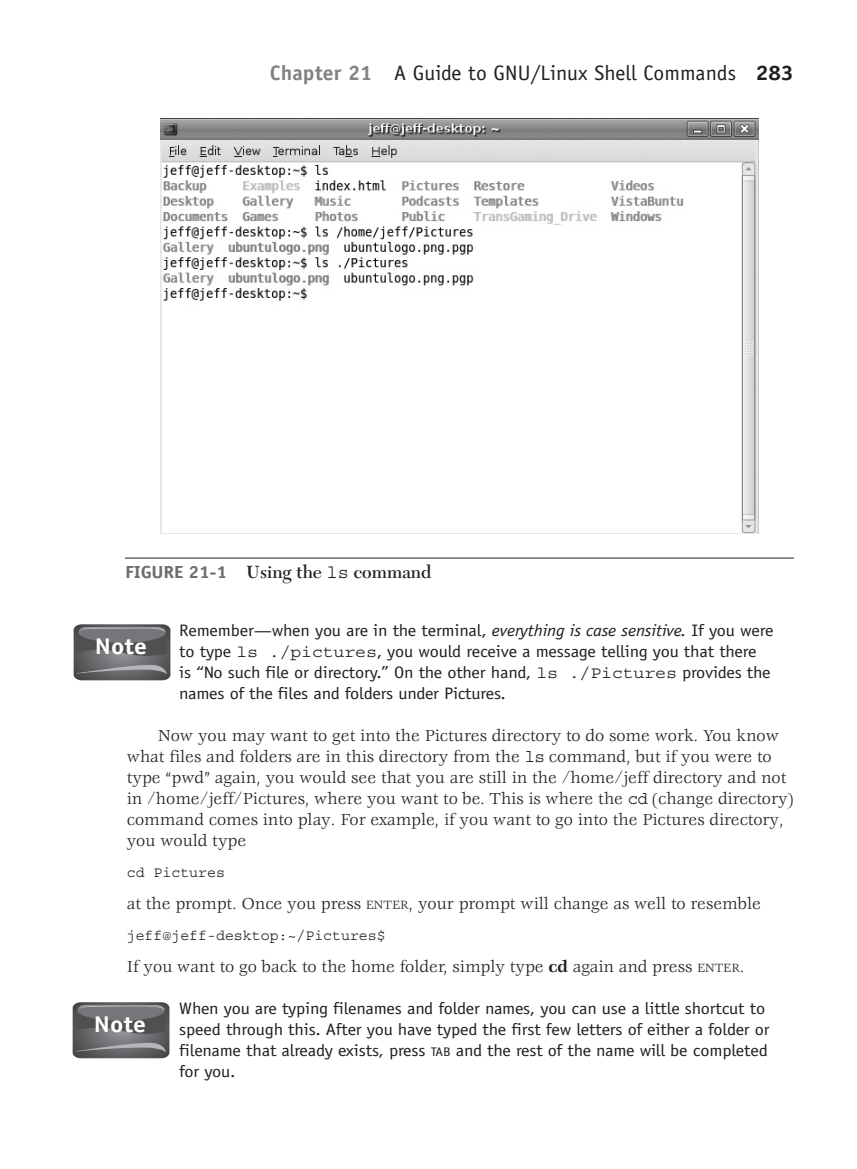
<style>
.page{position:relative;width:857px;height:1169px;background:#fff}
.page>*{position:absolute;margin:0;border:0;box-sizing:border-box;transform-origin:0 0}
.t1{font:700 22.75px "Officina Sans";color:#fff;scale:1.13 1}
.t2{font:21px "Officina Sans";letter-spacing:.005em;color:#231f20}
.t3{font:600 18.38px "New Caledonia";color:#231f20}
.t4{font:17.5px/21px "Veljovic";color:#231f20}
.t5{font:16.62px/21px "Officina Sans";letter-spacing:-.01em;color:#231f20;scale:1.1 1}
.t6{font:14.88px "Courier";color:#231f20}
.s1{font-weight:700;color:#808285}
.s2{font-weight:700}
.s3{font-family:"Officina Sans";font-weight:700;font-size:17.5px;color:#6c6d70}
.s4{font-family:"Courier";font-weight:400}
.s5{font-style:italic}
.s6{font-family:"Courier"}
.s7{font-size:13.12px}
.s8{font-size:12.42px}
</style>
<div class="page">
<img style="left:161px;top:119px;width:597px;height:414px">
<hr style="left:125px;top:557px;width:668px;height:1px;background:#231f20">
<svg style="left:74px;top:624px;width:96px;height:56px;background:#696a6c"></svg>
<svg style="left:73px;top:1002px;width:96px;height:56px;background:#696a6c"></svg>
<p class="t2" style="left:270px;top:61px;width:525px"><span class="s1">Chapter 21</span> A Guide to GNU/Linux Shell Commands <span class="s2">283</span></p>
<p class="t3" style="left:125px;top:561px;width:308px"><span class="s3">FIGURE 21-1</span> Using the <span class="s4">ls</span> command</p>
<p class="t5" style="left:179px;top:619px;width:541px">Remember—when you are in the terminal, <span class="s5">everything is case sensitive.</span> If you were to type <span class="s6">ls ./pictures</span>, you would receive a message telling you that there<br>is “No such file or directory.” On the other hand, <span class="s6">ls ./Pictures</span> provides the names of the files and folders under Pictures.</p>
<p class="t4" style="left:127px;top:725px;width:668px;text-indent:32px">Now you may want to get into the Pictures directory to do some work. You know what files and folders are in this directory from the <span class="s6">ls</span> command, but if you were to type “pwd” again, you would see that you are still in the /home/jeff directory and not in /home/jeff/Pictures, where you want to be. This is where the <span class="s6">cd</span> (change directory) command comes into play. For example, if you want to go into the Pictures directory, you would type</p>
<p class="t6" style="left:127px;top:865px;width:100px">cd Pictures</p>
<p class="t4" style="left:127px;top:893px;width:635px">at the prompt. Once you press <span class="s7">ENTER</span>, your prompt will change as well to resemble</p>
<p class="t6" style="left:127px;top:928px;width:260px">jeff@jeff-desktop:~/Pictures$</p>
<p class="t4" style="left:127px;top:956px;width:619px">If you want to go back to the home folder, simply type <span class="s2">cd</span> again and press <span class="s7">ENTER</span>.</p>
<p class="t5" style="left:179px;top:997px;width:538px">When you are typing filenames and folder names, you can use a little shortcut to speed through this. After you have typed the first few letters of either a folder or filename that already exists, press <span class="s8">TAB</span> and the rest of the name will be completed for you.</p>
<p class="t1" style="left:95px;top:632px;width:47px">Note</p>
<p class="t1" style="left:94px;top:1010px;width:47px">Note</p>
</div>
